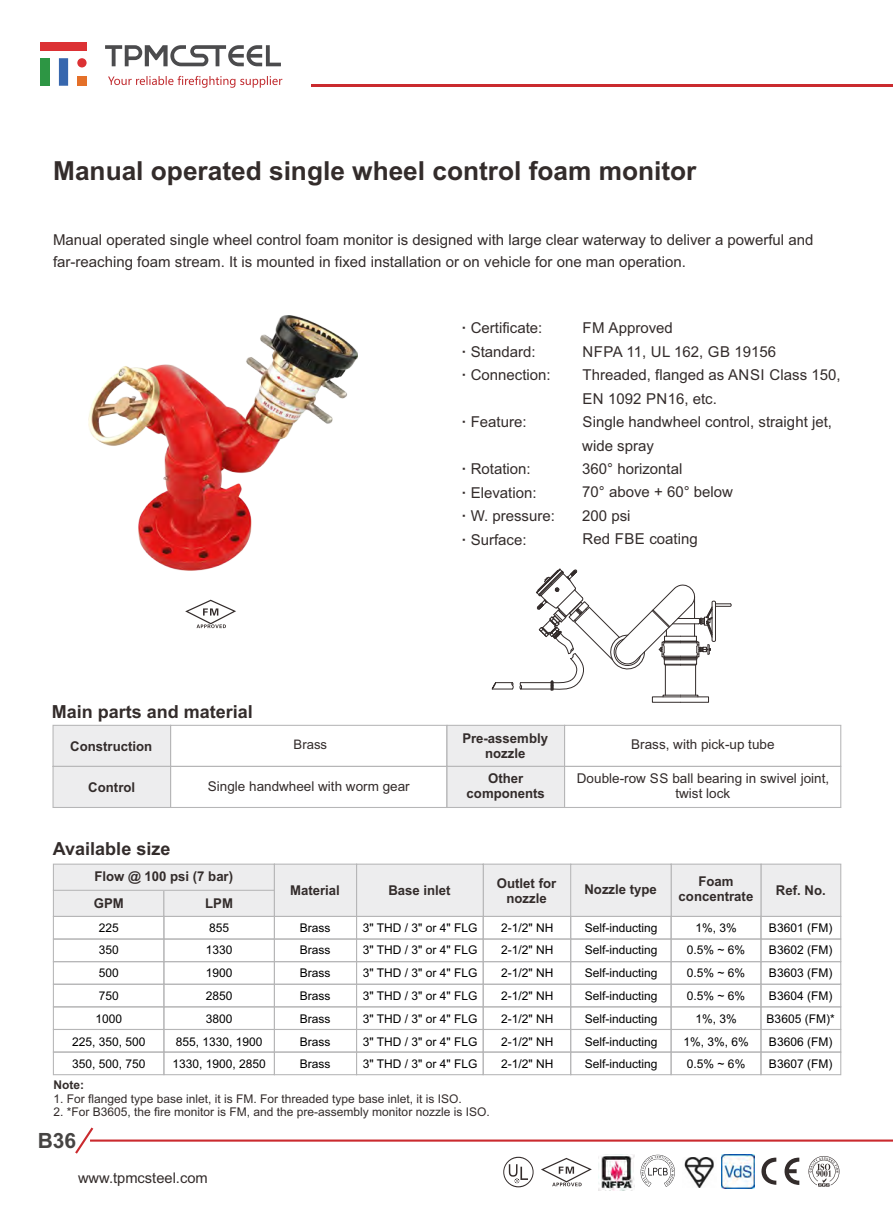
<style>
.page{position:relative;width:893px;height:1212px;background:#fff}
.page>*{position:absolute;margin:0;border:0;box-sizing:border-box;transform-origin:0 0}
.t1{font:700 26.25px "Arial";color:#332c2b}
.t2{font:700 21px "Arial";color:#464443}
.t3{font:700 18px "Arial";color:#332c2b}
.t4{font:15px/23.4px "Arial";color:#332c2b}
.t5{font:14.7px "Arial";color:#332c2b}
.t6{font:700 13.5px/15.1px "Arial";color:#332c2b;text-align:center}
.t7{font:13.5px/15.1px "Arial";color:#332c2b;text-align:center}
.t8{font:13.05px "Arial";color:#332c2b}
.t9{font:12px/22.8px "Arial";color:#000;text-align:justify}
.t10{font:12px "Arial";color:#332c2b}
.t11{font:700 12px "Arial";color:#332c2b}
.s1{font-weight:700}
</style>
<div class="page">
<hr style="left:90px;top:1139px;width:803px;height:2px;background:#ca2a2e">
<svg style="left:75px;top:1127px;width:20px;height:27px"></svg>
<hr style="left:311px;top:85px;width:582px;height:2px;background:#ca2a2e">
<div style="left:41px;top:42px;width:46px;height:8px;background:#dc3134"></div>
<div style="left:59px;top:58px;width:9px;height:28px;background:#3767ae"></div>
<div style="left:77px;top:76px;width:10px;height:10px;background:#e47029"></div>
<div style="left:41px;top:58px;width:9px;height:28px;background:#2d9644"></div>
<div style="left:77px;top:58px;width:10px;height:9px;background:#dc3134;border-radius:50%"></div>
<svg style="left:105px;top:45px;width:176px;height:21px"></svg>
<svg style="left:108px;top:76px;width:174px;height:12px"></svg>
<svg style="left:761px;top:1157px;width:38px;height:28px"></svg>
<img style="left:598px;top:1154px;width:36px;height:36px">
<img style="left:684px;top:1157px;width:30px;height:30px">
<svg style="left:640px;top:1155px;width:35px;height:32px"></svg>
<img style="left:721px;top:1154px;width:34px;height:34px">
<svg style="left:541px;top:1158px;width:51px;height:28px"></svg>
<svg style="left:503px;top:1157px;width:31px;height:30px"></svg>
<svg style="left:808px;top:1156px;width:31px;height:31px"></svg>
<svg style="left:53px;top:725px;width:788px;height:83px"></svg>
<svg style="left:185px;top:600px;width:51px;height:28px"></svg>
<img style="left:89px;top:315px;width:269px;height:255px">
<svg style="left:491px;top:682px;width:22px;height:8px"></svg>
<svg style="left:519px;top:568px;width:212px;height:129px"></svg>
<svg style="left:53px;top:863px;width:788px;height:212px"></svg>
<h1 class="t1" style="left:53px;top:161px;width:645px">Manual operated single wheel control foam monitor</h1>
<p class="t4" style="left:53px;top:230px;width:762px;line-height:21.8px">Manual operated single wheel control foam monitor is designed with large clear waterway to deliver a powerful and far-reaching foam stream. It is mounted in fixed installation or on vehicle for one man operation.</p>
<p class="t4" style="left:462px;top:318px;width:91px"><span class="s1">·</span> Certificate: <span class="s1">·</span> Standard:<br><span class="s1">·</span> Connection:</p>
<p class="t4" style="left:462px;top:412px;width:67px"><span class="s1">·</span> Feature:</p>
<p class="t4" style="left:462px;top:459px;width:95px"><span class="s1">·</span> Rotation:<br><span class="s1">·</span> Elevation:<br><span class="s1">·</span> W. pressure: <span class="s1">·</span> Surface:</p>
<p class="t4" style="left:582px;top:318px;width:260px">FM Approved<br>NFPA 11, UL 162, GB 19156<br>Threaded, flanged as ANSI Class 150,<br>EN 1092 PN16, etc.<br>Single handwheel control, straight jet, wide spray<br>360° horizontal<br>70° above + 60° below<br>200 psi<br>Red FBE coating</p>
<h3 class="t3" style="left:52px;top:705px;width:203px">Main parts and material</h3>
<p class="t6" style="left:70px;top:740px;width:83px">Construction</p>
<p class="t6" style="left:88px;top:781px;width:48px">Control</p>
<p class="t6" style="left:462px;top:732px;width:87px">Pre-assembly nozzle</p>
<p class="t8" style="left:294px;top:740px;width:35px">Brass</p>
<p class="t7" style="left:208px;top:780px;width:203px">Single handwheel with worm gear</p>
<p class="t6" style="left:467px;top:772px;width:80px">Other components</p>
<h3 class="t3" style="left:53px;top:842px;width:119px">Available size</h3>
<p class="t6" style="left:94px;top:870px;width:140px">Flow @ 100 psi (7 bar)</p>
<p class="t6" style="left:497px;top:876px;width:61px">Outlet for nozzle</p>
<p class="t6" style="left:290px;top:884px;width:51px">Material</p>
<p class="t9" style="left:300px;top:917px;width:32px">Brass Brass Brass Brass Brass Brass Brass</p>
<p class="t6" style="left:388px;top:884px;width:64px">Base inlet</p>
<p class="t9" style="left:363px;top:917px;width:116px">3" THD / 3" or 4" FLG 3" THD / 3" or 4" FLG 3" THD / 3" or 4" FLG 3" THD / 3" or 4" FLG 3" THD / 3" or 4" FLG 3" THD / 3" or 4" FLG 3" THD / 3" or 4" FLG</p>
<p class="t6" style="left:94px;top:897px;width:31px">GPM</p>
<p class="t6" style="left:205px;top:897px;width:29px">LPM</p>
<p class="t9" style="left:173px;top:917px;width:95px;text-align:center">855<br>1330<br>1900<br>2850<br>3800<br>855, 1330, 1900<br>1330, 1900, 2850</p>
<p class="t9" style="left:72px;top:917px;width:75px;text-align:center">225<br>350<br>500<br>750<br>1000<br>225, 350, 500<br>350, 500, 750</p>
<p class="t9" style="left:501px;top:917px;width:54px">2-1/2" NH 2-1/2" NH 2-1/2" NH 2-1/2" NH 2-1/2" NH 2-1/2" NH 2-1/2" NH</p>
<p class="t11" style="left:53px;top:1080px;width:32px">Note:</p>
<p class="t10" style="left:53px;top:1094px;width:410px">1. For flanged type base inlet, it is FM. For threaded type base inlet, it is ISO.</p>
<p class="t10" style="left:53px;top:1107px;width:438px">2. *For B3605, the fire monitor is FM, and the pre-assembly monitor nozzle is ISO.</p>
<h2 class="t2" style="left:38px;top:1133px;width:40px">B36</h2>
<p class="t5" style="left:78px;top:1172px;width:131px">www.tpmcsteel.com</p>
<p class="t7" style="left:631px;top:738px;width:145px">Brass, with pick-up tube</p>
<p class="t7" style="left:577px;top:772px;width:254px">Double-row SS ball bearing in swivel joint, twist lock</p>
<p class="t6" style="left:584px;top:883px;width:74px">Nozzle type</p>
<p class="t9" style="left:585px;top:917px;width:74px">Self-inducting Self-inducting Self-inducting Self-inducting Self-inducting Self-inducting Self-inducting</p>
<p class="t6" style="left:679px;top:875px;width:76px">Foam concentrate</p>
<p class="t9" style="left:683px;top:917px;width:67px;text-align:center">1%, 3%<br>0.5% ~ 6%<br>0.5% ~ 6%<br>0.5% ~ 6%<br>1%, 3%<br>1%, 3%, 6%<br>0.5% ~ 6%</p>
<p class="t6" style="left:776px;top:884px;width:51px">Ref. No.</p>
<p class="t9" style="left:767px;top:917px;width:70px;text-align:left">B3601 (FM)<br>B3602 (FM)<br>B3603 (FM)<br>B3604 (FM)<br>B3605 (FM)*<br>B3606 (FM)<br>B3607 (FM)</p>
</div>
